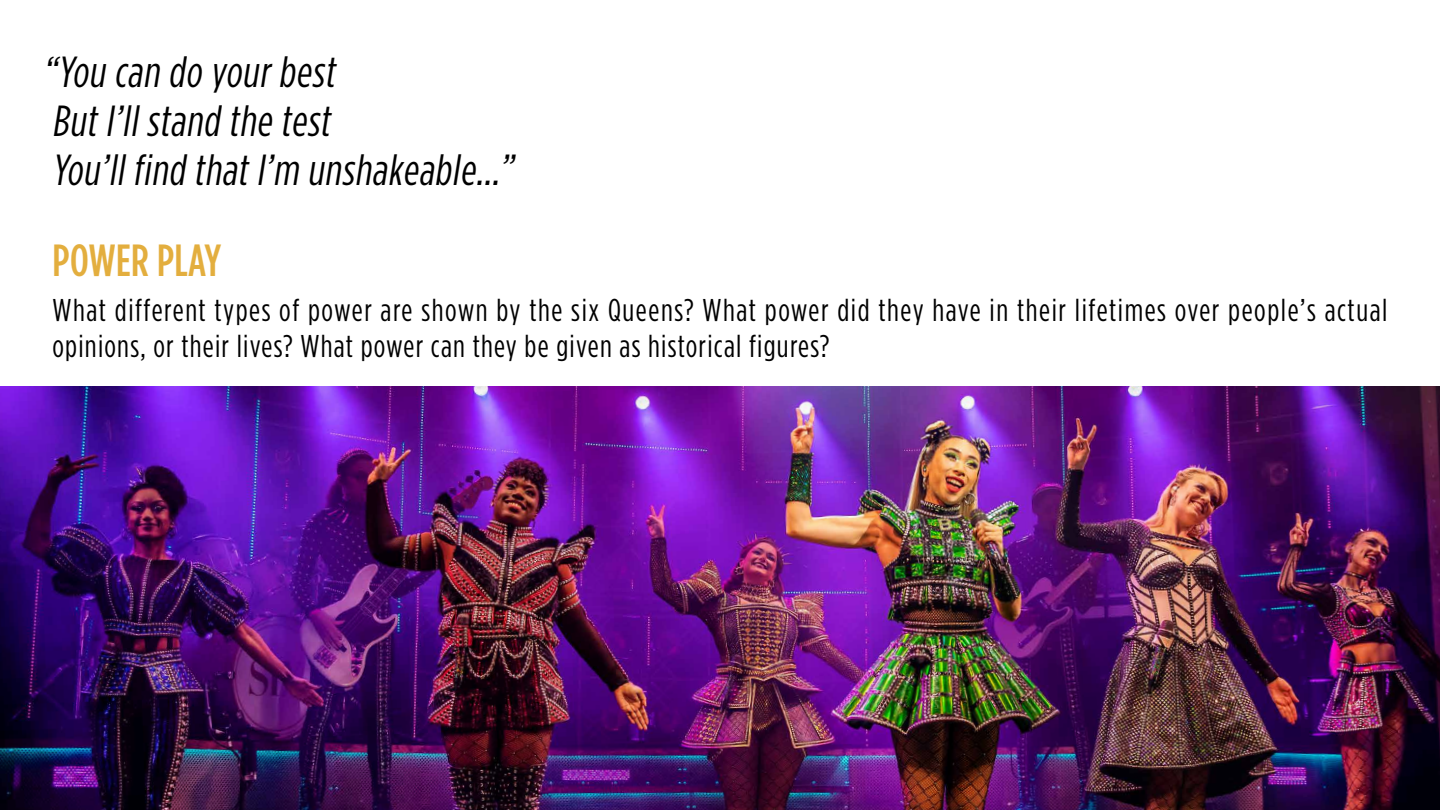
<style>
.page{position:relative;width:1440px;height:810px;background:#fff}
.page>*{position:absolute;margin:0;border:0;box-sizing:border-box;transform-origin:0 0}
.t1{font:500 45px "Gotham Condensed";letter-spacing:.01em;color:#e3ae3e}
.t2{font:italic 43.5px/48.8px "Gotham Condensed";color:#000}
.t3{font:31.5px/35.2px "Gotham Condensed";letter-spacing:.04em;color:#000}
</style>
<div class="page">
<img style="left:0;top:386px;width:1440px;height:424px">
<h2 class="t2" style="left:43px;top:47px;width:480px">“You can do yourbest<br>ButI’llstand the test<br>You’llfind thatI’m unshakeable…”</h2>
<h1 class="t1" style="left:52px;top:236px;width:170px">POWER PLAY</h1>
<p class="t3" style="left:52px;top:292px;width:1337px">What different types of power are shown by the six Queens? What power did they have in their lifetimes over people’s actual opinions, or their lives? What power can they be given as historical figures?</p>
</div>
